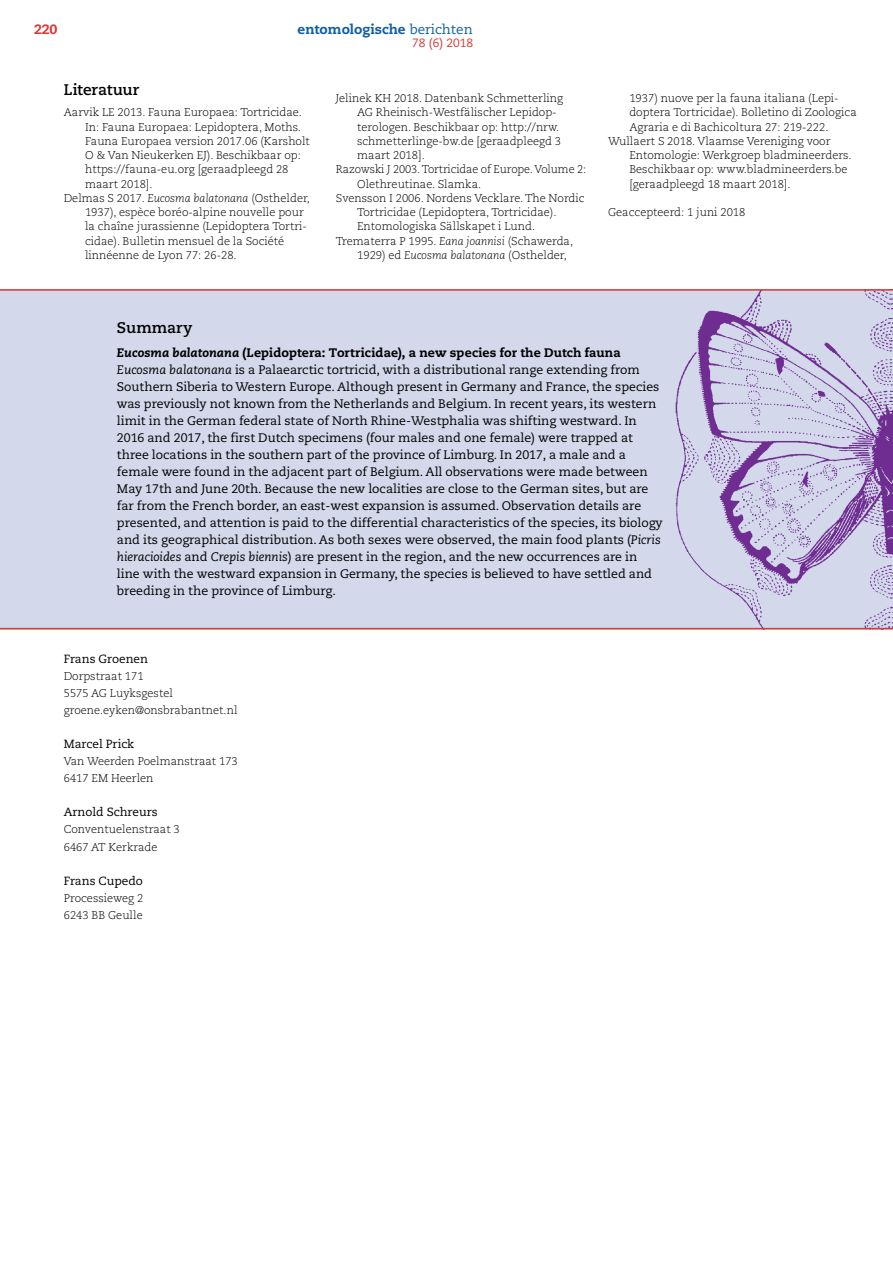
<style>
.page{position:relative;width:893px;height:1263px;background:#fff}
.page>*{position:absolute;margin:0;border:0;box-sizing:border-box;transform-origin:0 0}
.t1{font:700 15.3px "Caecilia LT Std";color:#000}
.t2{font:800 13.5px "Caecilia LT Std";color:#115fa4}
.t3{font:800 13.5px "Caecilia LT Std";color:#d93a37}
.t4{font:12.3px/17px "Caecilia LT Std";color:#000}
.t5{font:12px "Caecilia LT Std";color:#d93a37}
.t6{font:11.85px "Caecilia LT Std";color:#000}
.t7{font:300 11.25px/17px "Caecilia LT Std";color:#000}
.s1{font-weight:400}
.s2{font-style:italic}
.s3{font-weight:800;font-style:italic}
.s4{font-weight:800}
</style>
<div class="page">
<div style="left:0;top:289px;width:893px;height:340px;background:#d3d9eb"></div>
<img style="left:672px;top:291px;width:221px;height:337px">
<hr style="left:0;top:289px;width:893px;height:2px;background:#d93a37">
<hr style="left:0;top:628px;width:893px;height:1px;background:#d93a37">
<p class="t3" style="left:34px;top:21px;width:25px">220</p>
<p class="t2" style="left:298px;top:21px;width:177px">entomologische <span class="s1">berichten</span></p>
<p class="t5" style="left:412px;top:36px;width:62px">78 (6) 2018</p>
<h1 class="t1" style="left:64px;top:80px;width:77px">Literatuur</h1>
<p class="t7" style="left:64px;top:104px;width:240px">Aarvik LE 2013. Fauna Europaea: Tortricidae.</p>
<p class="t7" style="left:85px;top:118px;width:218px">In: Fauna Europaea: Lepidoptera, Moths.</p>
<p class="t7" style="left:85px;top:133px;width:226px">Fauna Europaea version 2017.06 (Karsholt</p>
<p class="t7" style="left:85px;top:147px;width:217px">O &amp; Van Nieukerken EJ). Beschikbaar op:</p>
<p class="t7" style="left:85px;top:161px;width:205px">https://fauna-eu.org [geraadpleegd 28</p>
<p class="t7" style="left:85px;top:175px;width:69px">maart 2018].</p>
<p class="t7" style="left:64px;top:190px;width:248px">Delmas S 2017. <span class="s2">Eucosma balatonana</span> (Osthelder,</p>
<p class="t7" style="left:85px;top:204px;width:220px">1937), espèce boréo-alpine nouvelle pour</p>
<p class="t7" style="left:85px;top:218px;width:223px">la chaîne jurassienne (Lepidoptera Tortri-</p>
<p class="t7" style="left:85px;top:232px;width:201px">cidae). Bulletin mensuel de la Société</p>
<p class="t7" style="left:85px;top:247px;width:153px">linnéenne de Lyon 77: 26-28.</p>
<p class="t7" style="left:336px;top:90px;width:229px">Jelinek KH 2018. Datenbank Schmetterling</p>
<p class="t7" style="left:357px;top:104px;width:201px">AG Rheinisch-Westfälischer Lepidop-</p>
<p class="t7" style="left:357px;top:118px;width:204px">terologen. Beschikbaar op: http://nrw.</p>
<p class="t7" style="left:357px;top:133px;width:205px">schmetterlinge-bw.de [geraadpleegd 3</p>
<p class="t7" style="left:357px;top:147px;width:69px">maart 2018].</p>
<p class="t7" style="left:336px;top:161px;width:252px">Razowski J 2003. Tortricidae of Europe. Volume 2:</p>
<p class="t7" style="left:357px;top:175px;width:126px">Olethreutinae. Slamka.</p>
<p class="t7" style="left:336px;top:190px;width:250px">Svensson I 2006. Nordens Vecklare. The Nordic</p>
<p class="t7" style="left:357px;top:204px;width:201px">Tortricidae (Lepidoptera, Tortricidae).</p>
<p class="t7" style="left:357px;top:218px;width:179px">Entomologiska Sällskapet i Lund.</p>
<p class="t7" style="left:336px;top:232px;width:239px">Trematerra P 1995. <span class="s2">Eana joannisi</span> (Schawerda,</p>
<p class="t7" style="left:357px;top:247px;width:211px">1929) ed <span class="s2">Eucosma balatonana</span> (Osthelder,</p>
<p class="t7" style="left:629px;top:90px;width:211px">1937) nuove per la fauna italiana (Lepi-</p>
<p class="t7" style="left:629px;top:104px;width:229px">doptera Tortricidae). Bolletino di Zoologica</p>
<p class="t7" style="left:629px;top:118px;width:201px">Agraria e di Bachicoltura 27: 219-222.</p>
<p class="t7" style="left:608px;top:133px;width:224px">Wullaert S 2018. Vlaamse Vereniging voor</p>
<p class="t7" style="left:629px;top:147px;width:224px">Entomologie: Werkgroep bladmineerders.</p>
<p class="t7" style="left:629px;top:161px;width:220px">Beschikbaar op: www.bladmineerders.be</p>
<p class="t7" style="left:629px;top:175px;width:163px">[geraadpleegd 18 maart 2018].</p>
<p class="t7" style="left:608px;top:204px;width:139px">Geaccepteerd: 1 juni 2018</p>
<h1 class="t1" style="left:117px;top:318px;width:77px">Summary</h1>
<p class="t4" style="left:117px;top:345px;width:547px"><span class="s3">Eucosma balatonana</span> <span class="s4">(Lepidoptera: Tortricidae), a new species for the Dutch fauna </span><span class="s2">Eucosma balatonana</span> is a Palaearctic tortricid, with a distributional range extending from Southern Siberia to Western Europe. Although present in Germany and France, the species was previously not known from the Netherlands and Belgium. In recent years, its western limit in the German federal state of North Rhine-Westphalia was shifting westward. In 2016 and 2017, the first Dutch specimens (four males and one female) were trapped at three locations in the southern part of the province of Limburg. In 2017, a male and a female were found in the adjacent part of Belgium. All observations were made between May 17th and June 20th. Because the new localities are close to the German sites, but are far from the French border, an east-west expansion is assumed. Observation details are presented, and attention is paid to the differential characteristics of the species, its biology and its geographical distribution. As both sexes were observed, the main food plants (<span class="s2">Picris hieracioides</span> and <span class="s2">Crepis biennis</span>) are present in the region, and the new occurrences are in line with the westward expansion in Germany, the species is believed to have settled and breeding in the province of Limburg.</p>
<p class="t6" style="left:64px;top:652px;width:86px">Frans Groenen</p>
<p class="t7" style="left:64px;top:668px;width:175px">Dorpstraat 171<br>5575 AG Luyksgestel groene.eyken@onsbrabantnet.nl</p>
<p class="t6" style="left:64px;top:737px;width:72px">Marcel Prick</p>
<p class="t7" style="left:64px;top:753px;width:176px">Van Weerden Poelmanstraat 173<br>6417 EM Heerlen</p>
<p class="t6" style="left:64px;top:805px;width:95px">Arnold Schreurs</p>
<p class="t7" style="left:64px;top:821px;width:118px">Conventuelenstraat 3<br>6467 AT Kerkrade</p>
<p class="t6" style="left:64px;top:873px;width:81px">Frans Cupedo</p>
<p class="t7" style="left:64px;top:889px;width:81px">Processieweg 2<br>6243 BB Geulle</p>
</div>
